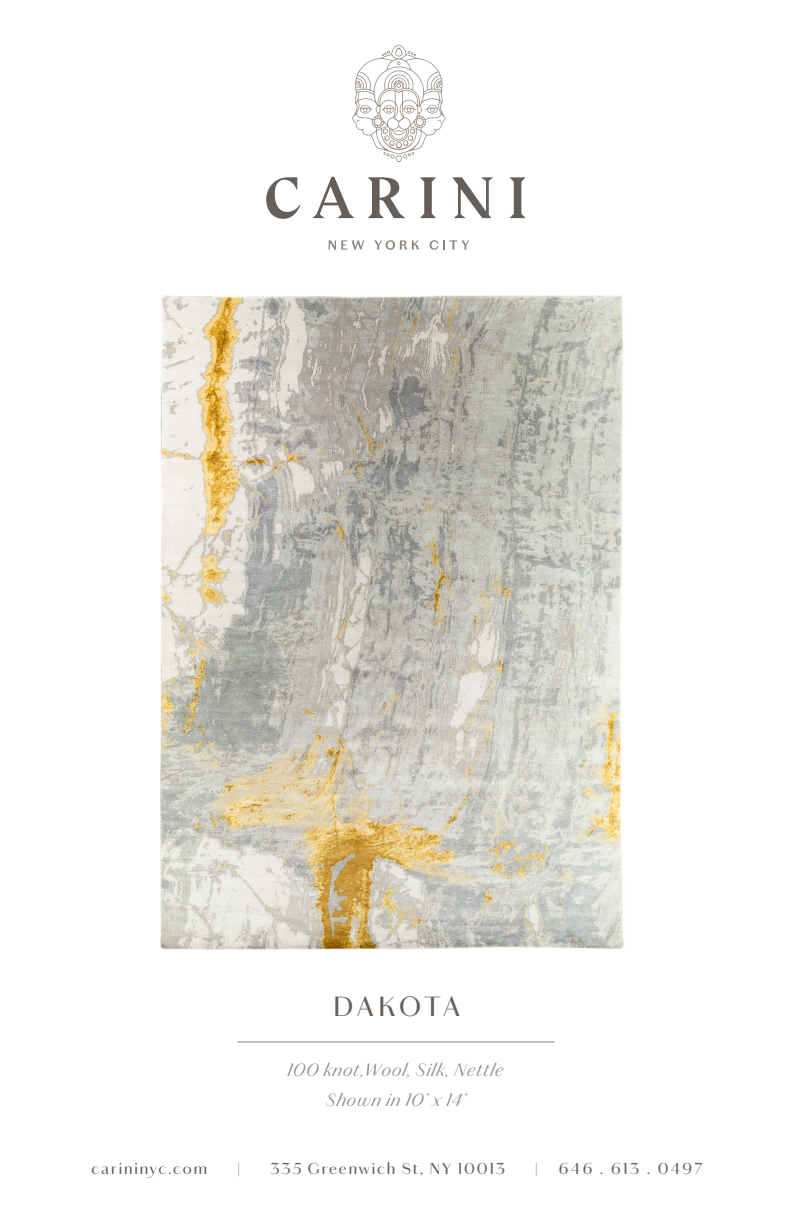
<style>
.page{position:relative;width:792px;height:1224px;background:#fff}
.page>*{position:absolute;margin:0;border:0;box-sizing:border-box;transform-origin:0 0}
.t1{font:28px "Chiswick Sans";letter-spacing:.13em;color:#665e59}
.t2{font:italic 300 18px "Chiswick Sans";letter-spacing:.06em;color:#8c827a}
.t3{font:16px "Chiswick Sans";letter-spacing:.115em;color:#665e59}
.t4{font:16px "Chiswick Sans";letter-spacing:.155em;color:#665e59}
</style>
<div class="page">
<hr style="left:237px;top:1042px;width:318px;height:1px;background:#8c827a">
<svg style="left:266px;top:177px;width:34px;height:42px"></svg>
<svg style="left:313px;top:177px;width:41px;height:41px"></svg>
<svg style="left:368px;top:177px;width:37px;height:41px"></svg>
<svg style="left:420px;top:177px;width:16px;height:41px"></svg>
<svg style="left:452px;top:177px;width:41px;height:41px"></svg>
<svg style="left:509px;top:177px;width:17px;height:41px"></svg>
<svg style="left:329px;top:240px;width:35px;height:10px"></svg>
<svg style="left:374px;top:240px;width:45px;height:10px"></svg>
<svg style="left:430px;top:240px;width:39px;height:10px"></svg>
<svg style="left:352px;top:45px;width:94px;height:117px"></svg>
<img style="left:160px;top:295px;width:464px;height:655px">
<p class="t1" style="left:333px;top:987px;width:128px">DAKOTA</p>
<p class="t2" style="left:288px;top:1057px;width:217px">100 knot,Wool, Silk, Nettle</p>
<p class="t2" style="left:326px;top:1087px;width:141px">Shown in 10’ x 14’</p>
<p class="t3" style="left:91px;top:1157px;width:117px">carininyc.com</p>
<p class="t3" style="left:237px;top:1157px;width:4px">|</p>
<p class="t3" style="left:270px;top:1157px;width:236px">335 Greenwich St, NY 10013</p>
<p class="t3" style="left:535px;top:1157px;width:4px">|</p>
<p class="t4" style="left:559px;top:1157px;width:145px">646 . 613 . 0497</p>
</div>
